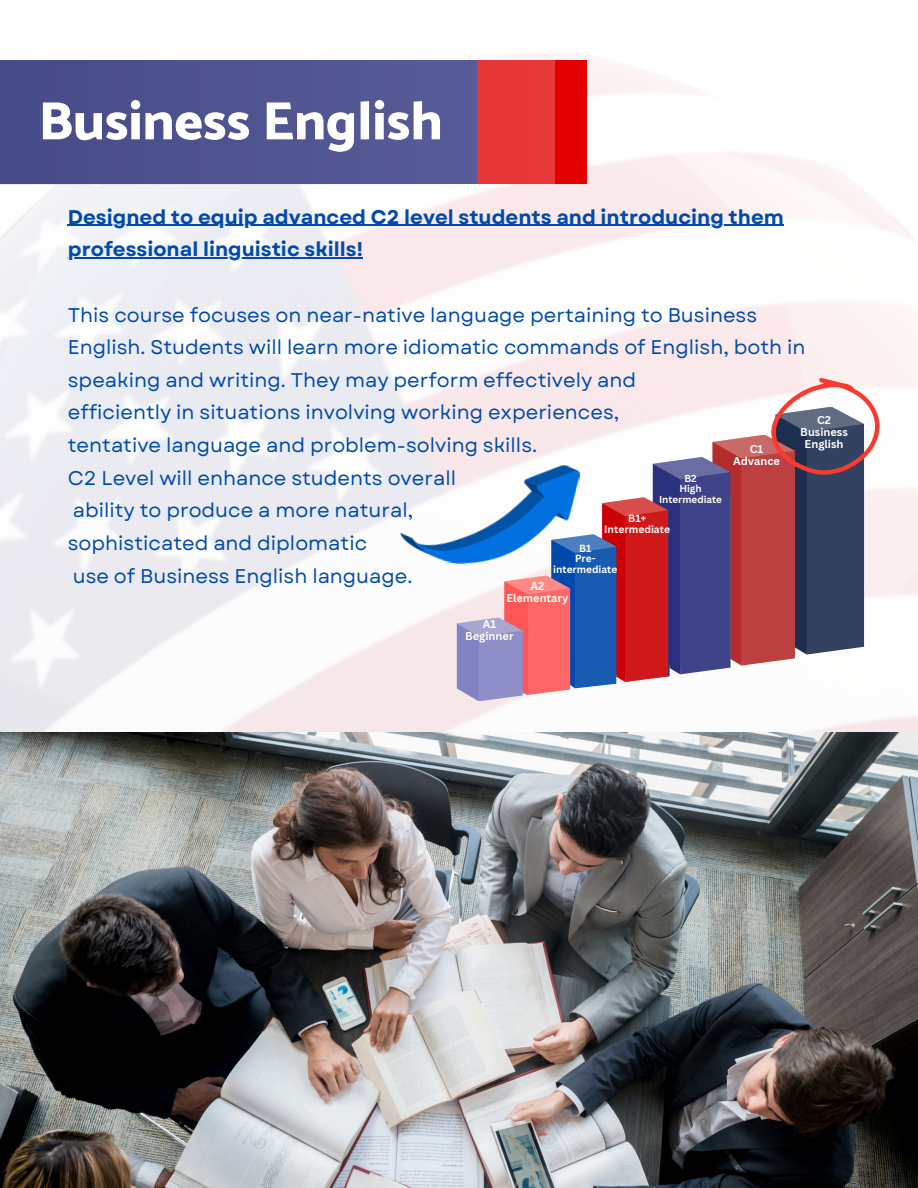
<style>
.page{position:relative;width:918px;height:1188px;background:#fff}
.page>*{position:absolute;margin:0;border:0;box-sizing:border-box;transform-origin:0 0}
.t1{font:800 54.15px "Catamaran";color:#fff}
.t2{font:19.8px/32.7px "Garet";color:#004aad}
.t3{font:700 19.8px "Garet";color:#004aad}
.t4{font:700 11.1px/12px "Canva Sans";color:#fffff4;text-align:center}
.t5{font:700 11.1px/12px "Canva Sans";color:#fff;text-align:center}
.t6{font:700 11.1px/12px "Canva Sans";color:#fefefe;text-align:center}
.t7{font:700 10.35px/11.1px "Canva Sans";color:#fefefe;text-align:center}
.t8{font:700 10.05px/10.9px "Canva Sans";color:#fefefe;text-align:center}
.t9{font:700 9.75px "Canva Sans";color:#fffff4}
</style>
<div class="page">
<img style="left:0;top:55px;width:918px;height:677px">
<img style="left:0;top:732px;width:918px;height:456px">
<hr style="left:68px;top:225px;width:716px;height:1px;background:#004aad">
<hr style="left:68px;top:257px;width:295px;height:2px;background:#004aad">
<div style="left:478px;top:61px;width:109px;height:123px;background:#e20001"></div>
<svg style="left:0;top:61px;width:555px;height:123px;fill:#50528f"></svg>
<img style="left:398px;top:450px;width:59px;height:124px">
<svg style="left:457px;top:378px;width:424px;height:323px"></svg>
<p class="t1" style="left:38px;top:89px;width:406px">Business English</p>
<h1 class="t3" style="left:68px;top:203px;width:718px">Designed to equip advanced C2 level students and introducing them</h1>
<h2 class="t3" style="left:68px;top:235px;width:297px">professional linguistic skills!</h2>
<h2 class="t2" style="left:68px;top:298px;width:691px">This course focuses on near-native language pertaining to Business</h2>
<h3 class="t2" style="left:68px;top:331px;width:739px">English. Students will learn more idiomatic commands of English, both in speaking and writing. They may perform effectively and<br>efficiently in situations involving working experiences,<br>tentative language and problem-solving skills.<br>C2 Level will enhance students overall<br>ability to produce a more natural,<br>sophisticated and diplomatic<br>use of Business English language.</h3>
<p class="t4" style="left:465px;top:618px;width:50px">A1<br>Beginner</p>
<h4 class="t5" style="left:800px;top:414px;width:49px">C2<br>Business<br>English</h4>
<p class="t6" style="left:733px;top:443px;width:48px">C1<br>Advance</p>
<h4 class="t9" style="left:684px;top:471px;width:14px">B2</h4>
<p class="t9" style="left:679px;top:482px;width:24px">High</p>
<p class="t9" style="left:659px;top:493px;width:64px">Intermediate</p>
<p class="t7" style="left:604px;top:512px;width:67px">B1+<br>Intermediate</p>
<h4 class="t8" style="left:553px;top:542px;width:66px">B1<br>Pre&shy;intermediate</h4>
<p class="t4" style="left:506px;top:580px;width:64px">A2<br>Elementary</p>
</div>
